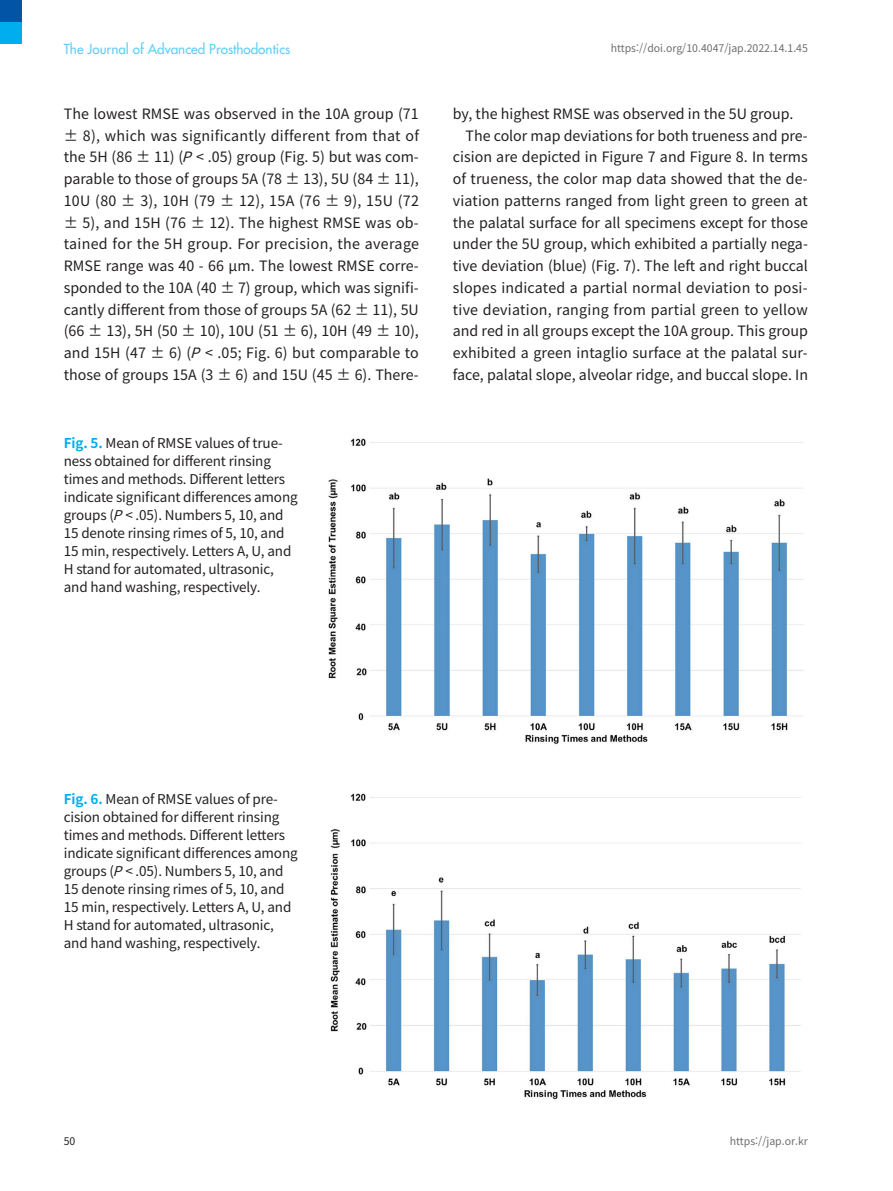
<style>
.page{position:relative;width:893px;height:1191px;background:#fff}
.page>*{position:absolute;margin:0;border:0;box-sizing:border-box;transform-origin:0 0}
.t1{font:14.25px/21.8px "Noto Sans CJ Kkr";color:#231f20;text-align:justify}
.t2{font:14.25px "Noto Sans CJ Kkr";letter-spacing:.02em;color:#231f20}
.t3{font:13.5px/18px "Noto Sans CJ Kkr";letter-spacing:-.01em;color:#231f20}
.t4{font:500 13.5px "Futura Std";color:#62cdf5}
.t5{font:10.5px "Noto Sans CJ Kkr";color:#6c6d70}
.t6{font:10.5px "Noto Sans CJ Kkr";color:#231f20}
.s1{font-style:italic}
.s2{font-weight:700;color:#00aeef}
</style>
<div class="page">
<div style="left:0;top:22px;width:22px;height:22px;background:#00aeef"></div>
<div style="left:0;top:0;width:22px;height:22px;background:#0154a6"></div>
<img style="left:329px;top:438px;width:475px;height:307px">
<img style="left:330px;top:793px;width:471px;height:307px">
<p class="t4" style="left:64px;top:40px;width:228px">The Journal of Advanced Prosthodontics</p>
<p class="t5" style="left:611px;top:42px;width:199px">https://doi.org/10.4047/jap.2022.14.1.45</p>
<p class="t1" style="left:64px;top:103px;width:357px">The lowest RMSE was observed in the 10A group (71 ± 8), which was significantly different from that of the 5H (86 ± 11) (<span class="s1">P</span>&lt; .05) group (Fig. 5) but was com&shy;parable to those of groups 5A (78 ± 13), 5U (84 ± 11), 10U (80 ± 3), 10H (79 ± 12), 15A (76 ± 9), 15U (72 ± 5), and 15H (76 ± 12). The highest RMSE was ob&shy;tained for the 5H group. For precision, the average RMSE range was 40 - 66 μm. The lowest RMSE corre&shy;sponded to the 10A (40 ± 7) group, which was signifi&shy;cantly different from those of groups 5A (62 ± 11), 5U (66 ± 13), 5H (50 ± 10), 10U (51 ± 6), 10H (49 ± 10), and 15H (47 ± 6) (<span class="s1">P</span>&lt; .05; Fig. 6) but comparable to those of groups 15A (3 ± 6) and 15U (45 ± 6). There-</p>
<p class="t1" style="left:453px;top:103px;width:342px">by, the highest RMSE was observed in the 5U group.</p>
<p class="t1" style="left:466px;top:125px;width:344px">The color map deviations for both trueness and pre-</p>
<p class="t1" style="left:453px;top:147px;width:356px">cision are depicted in Figure 7 and Figure 8. In terms</p>
<p class="t1" style="left:453px;top:168px;width:357px">of trueness, the color map data showed that the de-</p>
<p class="t1" style="left:453px;top:190px;width:357px">viation patterns ranged from light green to green at</p>
<p class="t1" style="left:453px;top:212px;width:357px">the palatal surface for all specimens except for those</p>
<p class="t1" style="left:453px;top:234px;width:357px">under the 5U group, which exhibited a partially nega-</p>
<p class="t1" style="left:453px;top:255px;width:357px">tive deviation (blue) (Fig. 7). The left and right buccal</p>
<p class="t1" style="left:453px;top:277px;width:356px">slopes indicated a partial normal deviation to posi-</p>
<p class="t2" style="left:453px;top:301px;width:356px">tive deviation, ranging from partial green to yellow</p>
<p class="t1" style="left:453px;top:320px;width:357px">and red in all groups except the 10A group. This group</p>
<p class="t1" style="left:453px;top:342px;width:357px">exhibited a green intaglio surface at the palatal sur-</p>
<p class="t1" style="left:453px;top:364px;width:357px">face, palatal slope, alveolar ridge, and buccal slope. In</p>
<p class="t3" style="left:64px;top:434px;width:235px"><span class="s2">Fig. 5.</span> Mean of RMSE values of true&shy;ness obtained for different rinsing times and methods. Different letters indicate significant differences among groups (<span class="s1">P</span>&lt; .05). Numbers 5, 10, and 15 denote rinsing rimes of 5, 10, and 15 min, respectively. Letters A, U, and H stand for automated, ultrasonic, and hand washing, respectively.</p>
<p class="t3" style="left:64px;top:790px;width:235px"><span class="s2">Fig. 6.</span> Mean of RMSE values of pre&shy;cision obtained for different rinsing times and methods. Different letters indicate significant differences among groups (<span class="s1">P</span>&lt; .05). Numbers 5, 10, and 15 denote rinsing rimes of 5, 10, and 15 min, respectively. Letters A, U, and H stand for automated, ultrasonic, and hand washing, respectively.</p>
<p class="t6" style="left:64px;top:1135px;width:13px">50</p>
<p class="t5" style="left:730px;top:1135px;width:80px">https://jap.or.kr</p>
</div>
